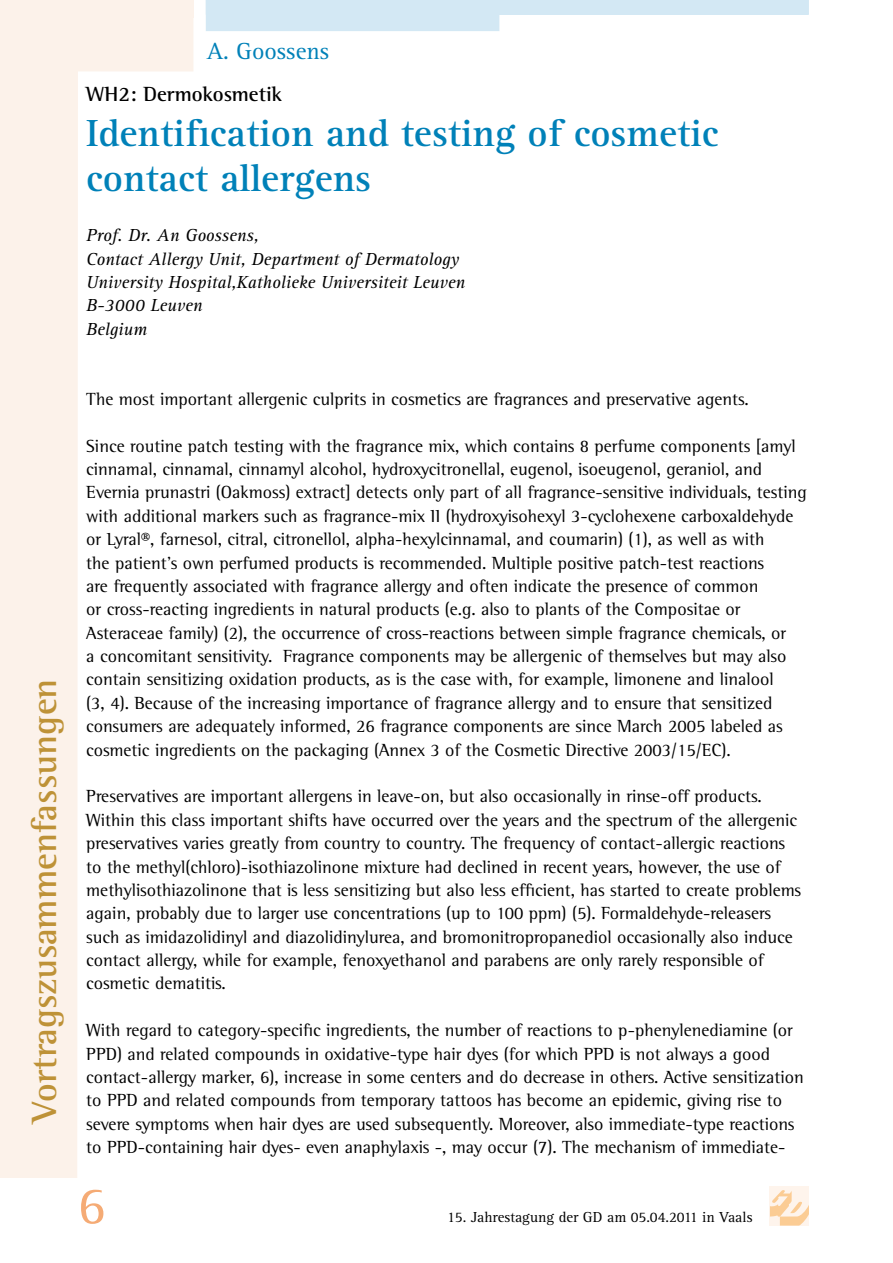
<style>
.page{position:relative;width:893px;height:1263px;background:#fff}
.page>*{position:absolute;margin:0;border:0;box-sizing:border-box;transform-origin:0 0}
.t1{font:54px "Agfa Rotis Serif";color:#f5ab75}
.t2{font:700 39px/45px "Agfa Rotis Serif";color:#0081b8}
.t3{font:700 36px "Agfa Rotis Semi Serif";color:#be9237}
.t4{font:24px "Agfa Rotis Serif";color:#0081b8}
.t5{font:700 21px "Agfa Rotis Semi Serif";color:#000}
.t6{font:18px/23.4px "Agfa Rotis Semi Serif";color:#000}
.t7{font:italic 18px/23.4px "Agfa Rotis Serif";color:#000}
.t8{font:15px "Agfa Rotis Serif";color:#000}
</style>
<div class="page">
<div style="left:770px;top:1186px;width:39px;height:39px;background:#fef4ec"></div>
<svg style="left:770px;top:1190px;width:39px;height:35px"></svg>
<svg style="left:0;top:0;width:194px;height:1178px"></svg>
<div style="left:0;top:0;width:193px;height:17px;background:#fcf2ea"></div>
<svg style="left:206px;top:0;width:603px;height:31px"></svg>
<h3 class="t4" style="left:207px;top:37px;width:124px">A. Goossens</h3>
<p class="t5" style="left:86px;top:81px;width:197px">WH2: Dermokosmetik</p>
<h2 class="t2" style="left:86px;top:111px;width:633px">Identification and testing of cosmetic contact allergens</h2>
<p class="t7" style="left:86px;top:224px;width:380px">Prof. Dr. An Goossens,<br>Contact Allergy Unit, Department of Dermatology<br>University Hospital,Katholieke Universiteit Leuven<br>B-3000 Leuven<br>Belgium</p>
<h3 class="t3" style="left:23px;top:1123px;width:445px;rotate:-90deg">Vortragszusammenfassungen</h3>
<p class="t6" style="left:86px;top:387px;width:664px">The most important allergenic culprits in cosmetics are fragrances and preservative agents.</p>
<p class="t6" style="left:86px;top:434px;width:722px">Since routine patch testing with the fragrance mix, which contains 8 perfume components [amyl cinnamal, cinnamal, cinnamyl alcohol, hydroxycitronellal, eugenol, isoeugenol, geraniol, and Evernia prunastri (Oakmoss) extract] detects only part of all fragrance-sensitive individuals, testing with additional markers such as fragrance-mix II (hydroxyisohexyl 3-cyclohexene carboxaldehyde or Lyral®, farnesol, citral, citronellol, alpha-hexylcinnamal, and coumarin) (1), as well as with<br>the patient’s own perfumed products is recommended. Multiple positive patch-test reactions<br>are frequently associated with fragrance allergy and often indicate the presence of common<br>or cross-reacting ingredients in natural products (e.g. also to plants of the Compositae or Asteraceae family) (2), the occurrence of cross-reactions between simple fragrance chemicals, or<br>a concomitant sensitivity. Fragrance components may be allergenic of themselves but may also contain sensitizing oxidation products, as is the case with, for example, limonene and linalool<br>(3, 4). Because of the increasing importance of fragrance allergy and to ensure that sensitized consumers are adequately informed, 26 fragrance components are since March 2005 labeled as cosmetic ingredients on the packaging (Annex 3 of the Cosmetic Directive 2003/15/EC).</p>
<p class="t6" style="left:86px;top:784px;width:716px">Preservatives are important allergens in leave-on, but also occasionally in rinse-off products.<br>Within this class important shifts have occurred over the years and the spectrum of the allergenic preservatives varies greatly from country to country. The frequency of contact-allergic reactions to the methyl(chloro)-isothiazolinone mixture had declined in recent years, however, the use of methylisothiazolinone that is less sensitizing but also less efficient, has started to create problems again, probably due to larger use concentrations (up to 100 ppm) (5). Formaldehyde-releasers such as imidazolidinyl and diazolidinylurea, and bromonitropropanediol occasionally also induce contact allergy, while for example, fenoxyethanol and parabens are only rarely responsible of cosmetic dematitis.</p>
<p class="t6" style="left:86px;top:1018px;width:719px">With regard to category-specific ingredients, the number of reactions to p-phenylenediamine (or PPD) and related compounds in oxidative-type hair dyes (for which PPD is not always a good contact-allergy marker, 6), increase in some centers and do decrease in others. Active sensitization to PPD and related compounds from temporary tattoos has become an epidemic, giving rise to severe symptoms when hair dyes are used subsequently. Moreover, also immediate-type reactions to PPD-containing hair dyes- even anaphylaxis -, may occur (7). The mechanism of immediate-</p>
<h1 class="t1" style="left:78px;top:1175px;width:30px">6</h1>
<p class="t8" style="left:447px;top:1208px;width:307px">15. Jahrestagung der GD am 05.04.2011 in Vaals</p>
</div>
